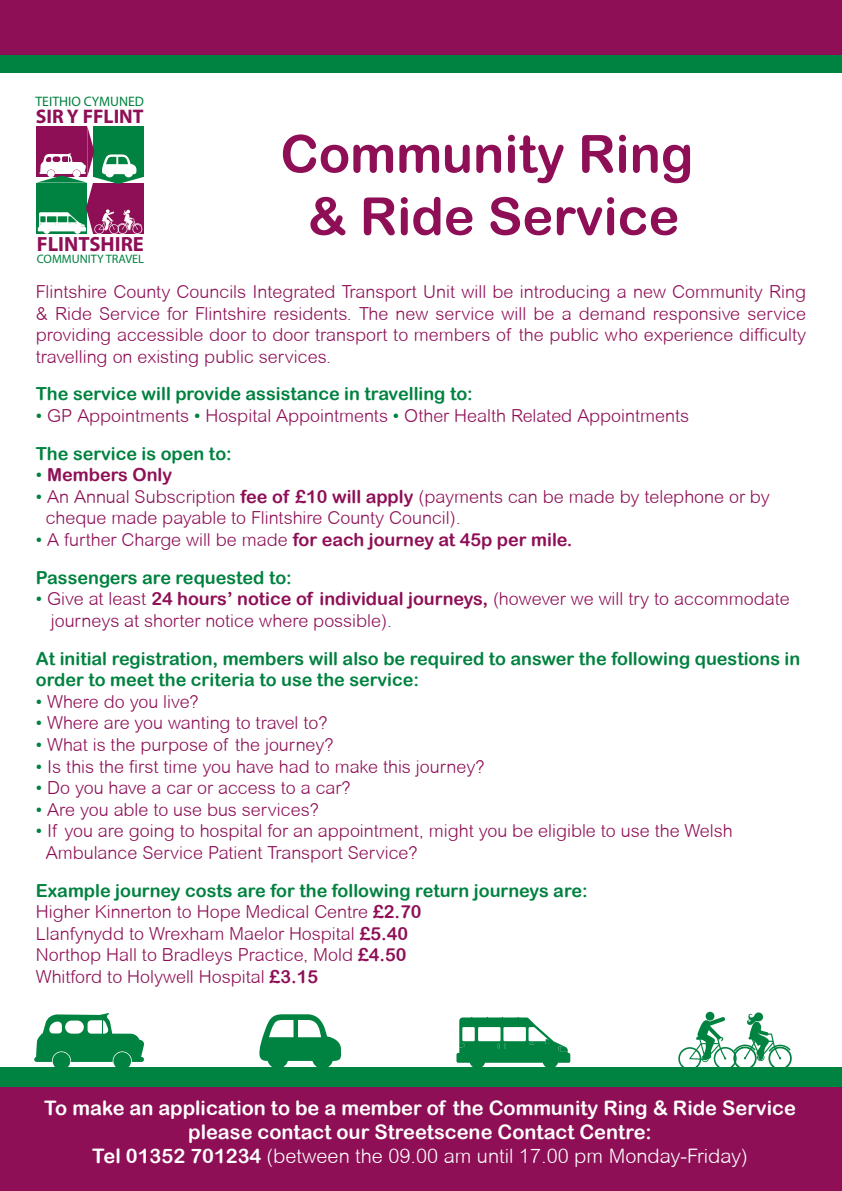
<style>
.page{position:relative;width:842px;height:1191px;background:#fff}
.page>*{position:absolute;margin:0;border:0;box-sizing:border-box;transform-origin:0 0}
.t1{font:52px "Arial Rounded MT Bold";color:#8e0f56}
.t2{font:700 20.6px "Myriad Pro";color:#8e0f56}
.t3{font:20px/24px "Arial Rounded MT Bold";color:#fff;text-align:center}
.t4{font:300 20px "Arial Rounded MT";color:#fff}
.t5{font:700 19.8px "Myriad Pro";color:#8e0f56}
.t6{font:300 18px/21.6px "Arial Rounded MT";color:#8e0f56;text-align:justify}
.t7{font:18px/21.6px "Arial Rounded MT Bold";color:#008240}
.t8{font:18px "Arial Rounded MT Bold";color:#8e0f56}
.t9{font:13.8px "Myriad Pro";color:#008240}
.t10{font:12.2px "Myriad Pro";color:#008240}
.s1{color:#008240}
.s2{font-family:"Arial Rounded MT";font-weight:300;color:#008240}
.s3{font-family:"Arial Rounded MT Bold";font-weight:400}
.s4{font-family:"Arial Rounded MT";font-weight:300}
</style>
<div class="page">
<div style="left:0;top:0;width:842px;height:55px;background:#8e0f56"></div>
<svg style="left:36px;top:126px;width:108px;height:108px"></svg>
<div style="left:0;top:55px;width:842px;height:18px;background:#008240"></div>
<div style="left:0;top:1076px;width:842px;height:115px;background:#8e0f56"></div>
<div style="left:0;top:1066px;width:842px;height:20px;background:#008240"></div>
<svg style="left:456px;top:1017px;width:114px;height:50px"></svg>
<svg style="left:678px;top:1012px;width:114px;height:55px"></svg>
<svg style="left:259px;top:1014px;width:83px;height:47px"></svg>
<div style="left:267px;top:1047px;width:21px;height:21px;background:#008240;border-radius:50%"></div>
<div style="left:312px;top:1047px;width:21px;height:21px;background:#008240;border-radius:50%"></div>
<div style="left:113px;top:1052px;width:18px;height:17px;background:#008240;border-radius:50%"></div>
<div style="left:53px;top:1052px;width:17px;height:17px;background:#008240;border-radius:50%"></div>
<svg style="left:34px;top:1013px;width:110px;height:49px"></svg>
<p class="t9" style="left:35px;top:92px;width:110px">TEITHIO CYMUNED</p>
<p class="t5" style="left:36px;top:103px;width:109px">SIR Y FFLINT</p>
<p class="t2" style="left:37px;top:230px;width:109px">FLINTSHIRE</p>
<p class="t10" style="left:37px;top:251px;width:109px">COMMUNITY TRAVEL</p>
<p class="t1" style="left:280px;top:123px;width:415px">Community Ring</p>
<p class="t1" style="left:307px;top:185px;width:374px">&amp; Ride Service</p>
<p class="t6" style="left:36px;top:281px;width:772px">Flintshire County Councils Integrated Transport Unit will be introducing a new Community Ring &amp; Ride Service for Flintshire residents. The new service will be a demand responsive service providing accessible door to door transport to members of the public who experience difficulty travelling on existing public services.</p>
<p class="t7" style="left:36px;top:383px;width:438px">The service will provide assistance in travelling to:</p>
<p class="t6" style="left:36px;top:405px;width:655px"><span class="s1">•</span> GP Appointments <span class="s1">•</span> Hospital Appointments <span class="s1">•</span> Other Health Related Appointments</p>
<p class="t7" style="left:36px;top:442px;width:197px">The service is open to:</p>
<p class="t8" style="left:36px;top:464px;width:138px"><span class="s2">•</span> Members Only</p>
<p class="t6" style="left:36px;top:485px;width:735px"><span class="s1">•</span> An Annual Subscription <span class="s3">fee of £10 will apply</span> (payments can be made by telephone or by</p>
<p class="t6" style="left:46px;top:507px;width:416px">cheque made payable to Flintshire County Council).</p>
<p class="t8" style="left:36px;top:529px;width:538px"><span class="s2">•</span> <span class="s4">A further Charge will be made</span> for each journey at 45p per mile.</p>
<p class="t7" style="left:36px;top:566px;width:258px">Passengers are requested to:</p>
<p class="t6" style="left:36px;top:588px;width:755px"><span class="s1">•</span> Give at least <span class="s3">24 hours’ notice of individual journeys,</span> (however we will try to accommodate</p>
<p class="t6" style="left:51px;top:609px;width:343px">journeys at shorter notice where possible).</p>
<p class="t7" style="left:36px;top:647px;width:766px">At initial registration, members will also be required to answer the following questions in order to meet the criteria to use the service:</p>
<p class="t6" style="left:36px;top:690px;width:164px"><span class="s1">•</span> Where do you live?</p>
<p class="t6" style="left:36px;top:712px;width:293px"><span class="s1">•</span> Where are you wanting to travel to?</p>
<p class="t6" style="left:36px;top:733px;width:299px"><span class="s1">•</span> What is the purpose of the journey?</p>
<p class="t6" style="left:36px;top:755px;width:450px"><span class="s1">•</span> Is this the first time you have had to make this journey?</p>
<p class="t6" style="left:36px;top:777px;width:316px"><span class="s1">•</span> Do you have a car or access to a car?</p>
<p class="t6" style="left:36px;top:798px;width:284px"><span class="s1">•</span> Are you able to use bus services?</p>
<p class="t6" style="left:36px;top:820px;width:698px"><span class="s1">•</span> If you are going to hospital for an appointment, might you be eligible to use the Welsh</p>
<p class="t6" style="left:46px;top:841px;width:373px">Ambulance Service Patient Transport Service?</p>
<p class="t7" style="left:36px;top:879px;width:553px">Example journey costs are for the following return journeys are:</p>
<p class="t6" style="left:36px;top:901px;width:387px">Higher Kinnerton to Hope Medical Centre <span class="s3">£2.70</span></p>
<p class="t6" style="left:36px;top:922px;width:374px">Llanfynydd to Wrexham Maelor Hospital <span class="s3">£5.40</span></p>
<p class="t6" style="left:36px;top:944px;width:372px">Northop Hall to Bradleys Practice, Mold <span class="s3">£4.50</span></p>
<p class="t6" style="left:36px;top:965px;width:284px">Whitford to Holywell Hospital <span class="s3">£3.15</span></p>
<p class="t3" style="left:44px;top:1095px;width:753px">To make an application to be a member of the Community Ring &amp; Ride Service please contact our Streetscene Contact Centre:</p>
<p class="t4" style="left:92px;top:1144px;width:657px"><span class="s3">Tel 01352 701234</span> (between the 09.00 am until 17.00 pm Monday-Friday)</p>
</div>
